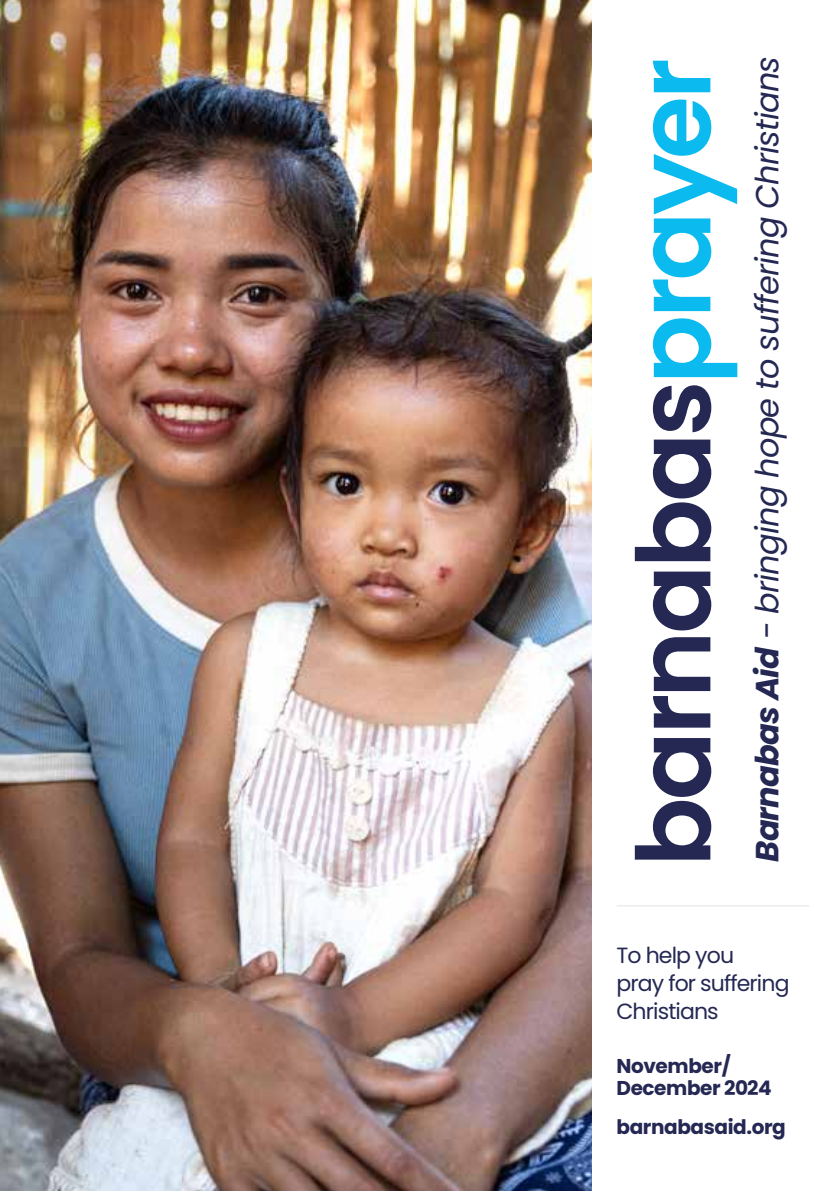
<style>
.page{position:relative;width:840px;height:1191px;background:#fff}
.page>*{position:absolute;margin:0;border:0;box-sizing:border-box;transform-origin:0 0}
.t1{font:600 102px "Poppins";letter-spacing:-.035em;color:#242853}
.t2{font:italic 32px "Poppins";letter-spacing:-.025em;color:#242853}
.t3{font:22px/28px "Poppins";letter-spacing:-.04em;color:#242853}
.t4{font:700 20px/22px "Poppins";letter-spacing:-.02em;color:#242853}
.s1{color:#0bbbef}
.s2{font-weight:700}
</style>
<div class="page">
<img style="left:0;top:0;width:592px;height:1191px">
<hr style="left:616px;top:905px;width:192px;height:1px;background:#e3e3e3">
<h1 class="t1" style="left:615px;top:866px;width:810px;rotate:-90deg">barnabas<span class="s1">prayer</span></h1>
<p class="t2" style="left:748px;top:861px;width:807px;rotate:-90deg"><span class="s2">Barnabas Aid</span> - bringing hope to suffering Christians</p>
<p class="t3" style="left:616px;top:941px;width:174px">To help you<br>pray for suffering<br>Christians</p>
<p class="t4" style="left:616px;top:1055px;width:156px">November/<br>December 2024</p>
<p class="t4" style="left:616px;top:1116px;width:171px">barnabasaid.org</p>
</div>
